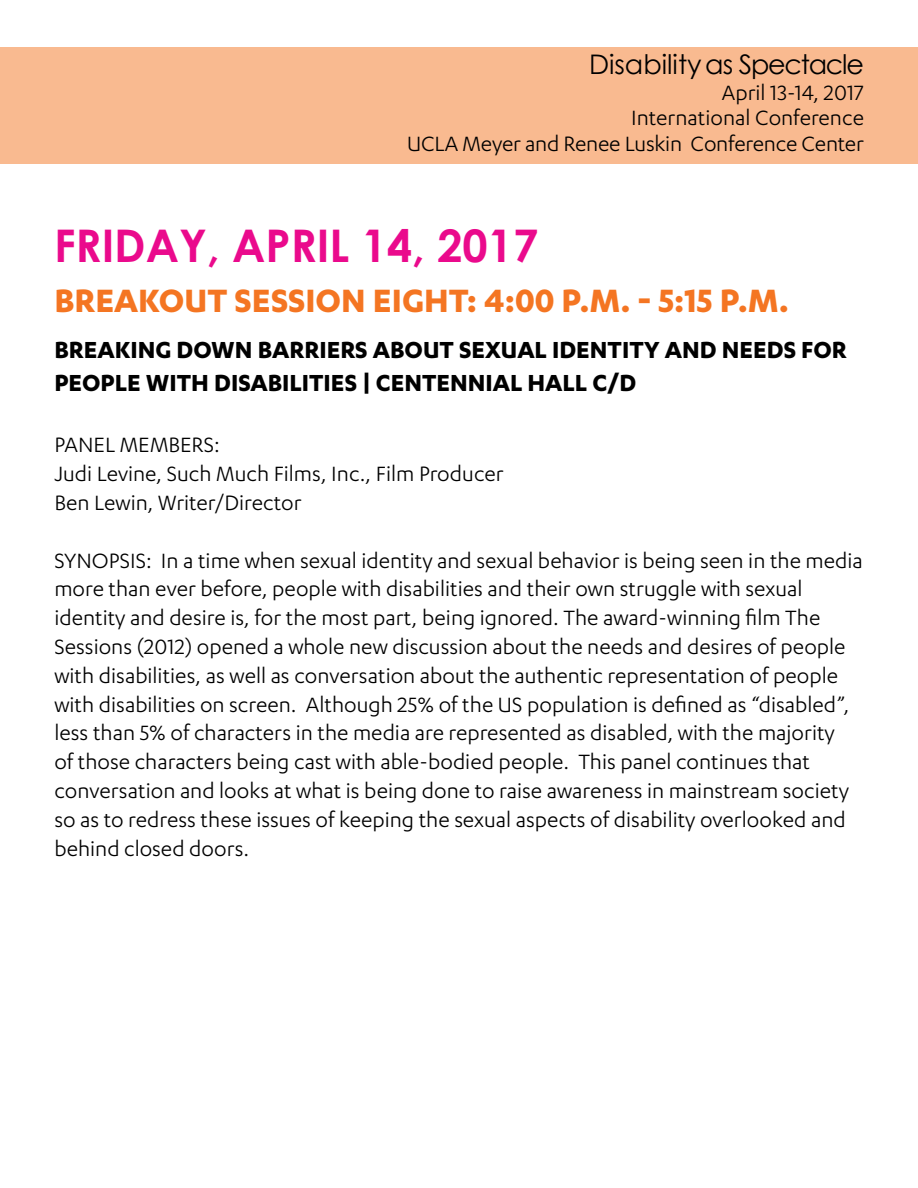
<style>
.page{position:relative;width:918px;height:1188px;background:#fff}
.page>*{position:absolute;margin:0;border:0;box-sizing:border-box;transform-origin:0 0}
.t1{font:700 45px "Century Gothic";color:#ea0a8c}
.t2{font:700 37.5px "Karbon";color:#f47522}
.t3{font:700 27px/32.4px "Karbon";color:#000}
.t4{font:27px "Century Gothic";letter-spacing:-.015em;color:#000}
.t5{font:24px/28.8px "Karbon";color:#000}
</style>
<div class="page">
<div style="left:0;top:47px;width:918px;height:117px;background:#f9ba90"></div>
<p class="t4" style="left:589px;top:46px;width:276px">Disability as Spectacle</p>
<p class="t5" style="left:407px;top:79px;width:458px;line-height:25.5px;text-align:right">April 13-14, 2017<br>International Conference<br>UCLA Meyer and Renee Luskin Conference Center</p>
<h1 class="t1" style="left:54px;top:212px;width:486px">FRIDAY, APRIL 14, 2017</h1>
<h2 class="t2" style="left:54px;top:280px;width:736px">BREAKOUT SESSION EIGHT: 4:00 P.M. - 5:15 P.M.</h2>
<p class="t3" style="left:54px;top:333px;width:794px">BREAKING DOWN BARRIERS ABOUT SEXUAL IDENTITY AND NEEDS FOR<br>PEOPLE WITH DISABILITIES | CENTENNIAL HALL C/D</p>
<p class="t5" style="left:54px;top:430px;width:451px">PANEL MEMBERS:<br>Judi Levine, Such Much Films, Inc., Film Producer<br>Ben Lewin, Writer/Director</p>
<p class="t5" style="left:54px;top:545px;width:810px">SYNOPSIS: In a time when sexual identity and sexual behavior is being seen in the media more than ever before, people with disabilities and their own struggle with sexual identity and desire is, for the most part, being ignored. The award-winning film The Sessions (2012) opened a whole new discussion about the needs and desires of people with disabilities, as well as conversation about the authentic representation of people with disabilities on screen. Although 25% of the US population is defined as “disabled”, less than 5% of characters in the media are represented as disabled, with the majority<br>of those characters being cast with able-bodied people. This panel continues that conversation and looks at what is being done to raise awareness in mainstream society so as to redress these issues of keeping the sexual aspects of disability overlooked and behind closed doors.</p>
</div>
